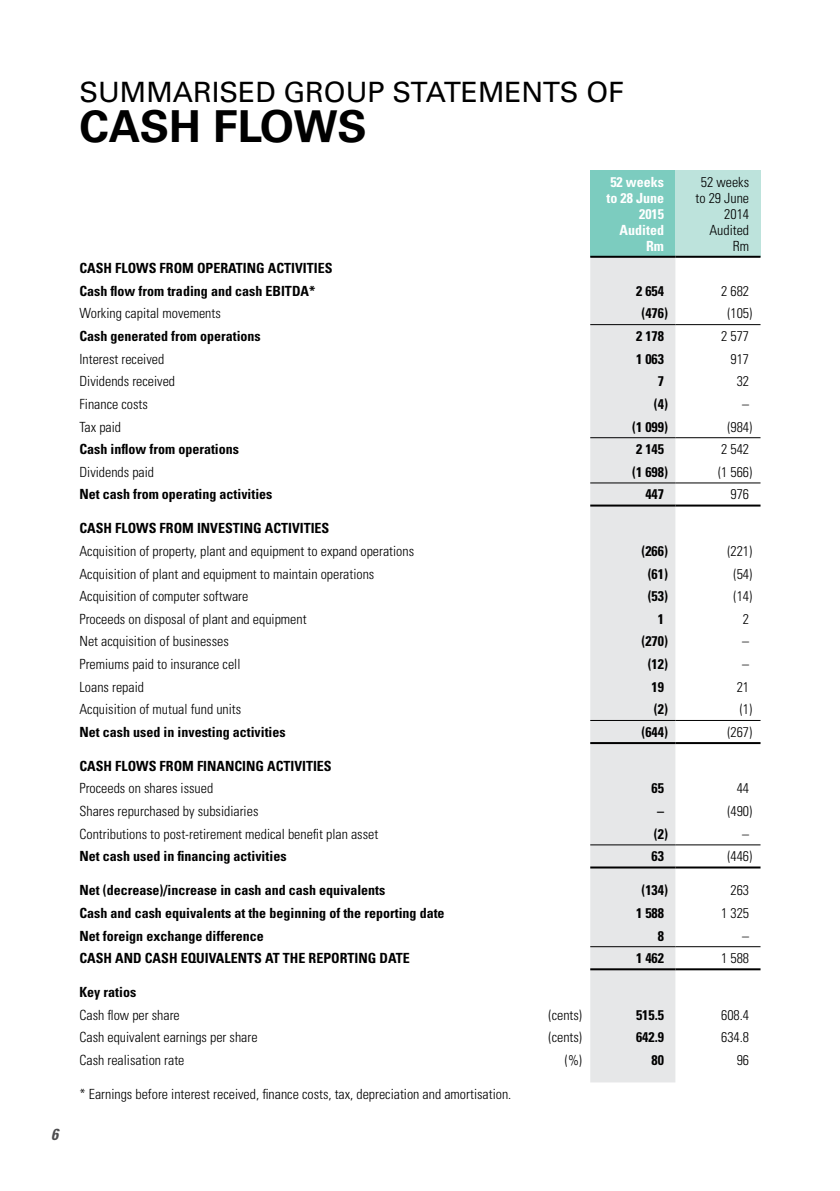
<style>
.page{position:relative;width:840px;height:1191px;background:#fff}
.page>*{position:absolute;margin:0;border:0;box-sizing:border-box;transform-origin:0 0}
.t1{font:700 44px "Univers LT Std";color:#000}
.t2{font:28px "Univers LT Std";color:#000}
.t3{font:italic 700 condensed 16px "Univers LT Std";color:#4d4d4f}
.t4{font:300 condensed 14px/16px "Univers LT Std";color:#000;text-align:right}
.t5{font:700 condensed 14px/22.6px "Univers LT Std";color:#000}
.t6{font:700 condensed 14px/16px "Univers LT Std";color:#fff;text-align:right}
</style>
<div class="page">
<div style="left:590px;top:170px;width:85px;height:87px;background:#7cccbf"></div>
<div style="left:675px;top:170px;width:85px;height:87px;background:#bde3dc"></div>
<div style="left:590px;top:258px;width:85px;height:824px;background:#e6e7e8"></div>
<hr style="left:590px;top:256px;width:85px;height:2px;background:#000">
<hr style="left:675px;top:256px;width:85px;height:2px;background:#000">
<hr style="left:590px;top:504px;width:85px;height:2px;background:#000">
<hr style="left:675px;top:504px;width:85px;height:2px;background:#000">
<hr style="left:590px;top:437px;width:85px;height:1px;background:#000">
<hr style="left:675px;top:437px;width:85px;height:1px;background:#000">
<hr style="left:590px;top:482px;width:85px;height:1px;background:#000">
<hr style="left:675px;top:482px;width:85px;height:1px;background:#000">
<hr style="left:590px;top:324px;width:85px;height:1px;background:#000">
<hr style="left:675px;top:324px;width:85px;height:1px;background:#000">
<hr style="left:590px;top:742px;width:85px;height:2px;background:#000">
<hr style="left:675px;top:742px;width:85px;height:2px;background:#000">
<hr style="left:590px;top:720px;width:85px;height:1px;background:#000">
<hr style="left:675px;top:720px;width:85px;height:1px;background:#000">
<hr style="left:590px;top:866px;width:85px;height:2px;background:#000">
<hr style="left:675px;top:866px;width:85px;height:2px;background:#000">
<hr style="left:590px;top:968px;width:85px;height:2px;background:#000">
<hr style="left:675px;top:968px;width:85px;height:2px;background:#000">
<hr style="left:590px;top:844px;width:85px;height:1px;background:#000">
<hr style="left:675px;top:844px;width:85px;height:1px;background:#000">
<hr style="left:590px;top:946px;width:85px;height:1px;background:#000">
<hr style="left:675px;top:946px;width:85px;height:1px;background:#000">
<p class="t3" style="left:51px;top:1124px;width:9px">6</p>
<h2 class="t2" style="left:79px;top:75px;width:545px">SUMMARISED GROUP STATEMENTS OF</h2>
<h1 class="t1" style="left:79px;top:100px;width:289px">CASH FLOWS</h1>
<p class="t5" style="left:79px;top:257px;width:254px">CASH FLOWS FROM OPERATING ACTIVITIES<br>Cash flow from trading and cash EBITDA*</p>
<p class="t6" style="left:606px;top:173px;width:59px">52 weeks to 28 June<br>2015<br>Audited<br>Rm</p>
<p class="t4" style="left:695px;top:174px;width:55px">52 weeks to 29 June<br>2014<br>Audited<br>Rm</p>
<p class="t5" style="left:635px;top:279px;width:29px">2 654</p>
<p class="t4" style="left:720px;top:283px;width:29px">2 682</p>
<p class="t4" style="left:79px;top:305px;width:143px">Working capital movements</p>
<p class="t5" style="left:641px;top:302px;width:28px">(476)</p>
<p class="t4" style="left:727px;top:305px;width:26px">(105)</p>
<p class="t5" style="left:79px;top:325px;width:183px">Cash generated from operations</p>
<p class="t5" style="left:635px;top:325px;width:29px">2 178</p>
<p class="t4" style="left:720px;top:328px;width:29px">2 577</p>
<p class="t4" style="left:79px;top:351px;width:86px">Interest received</p>
<p class="t5" style="left:635px;top:347px;width:29px">1 063</p>
<p class="t4" style="left:730px;top:351px;width:20px">917</p>
<p class="t4" style="left:79px;top:373px;width:97px">Dividends received</p>
<p class="t5" style="left:657px;top:370px;width:8px">7</p>
<p class="t4" style="left:736px;top:373px;width:14px">32</p>
<p class="t4" style="left:79px;top:396px;width:70px">Finance costs</p>
<p class="t5" style="left:653px;top:392px;width:15px">(4)</p>
<p class="t4" style="left:741px;top:396px;width:8px">–</p>
<p class="t4" style="left:79px;top:418px;width:43px">Tax paid</p>
<p class="t5" style="left:631px;top:415px;width:37px">(1 099)</p>
<p class="t4" style="left:727px;top:418px;width:26px">(984)</p>
<p class="t5" style="left:79px;top:438px;width:161px">Cash inflow from operations</p>
<p class="t5" style="left:635px;top:438px;width:29px">2 145</p>
<p class="t4" style="left:720px;top:441px;width:29px">2 542</p>
<p class="t4" style="left:79px;top:464px;width:76px">Dividends paid</p>
<p class="t5" style="left:631px;top:460px;width:37px">(1 698)</p>
<p class="t4" style="left:717px;top:464px;width:36px">(1 566)</p>
<p class="t5" style="left:79px;top:483px;width:194px">Net cash from operating activities</p>
<p class="t5" style="left:645px;top:483px;width:20px">447</p>
<p class="t4" style="left:730px;top:486px;width:20px">976</p>
<p class="t5" style="left:79px;top:517px;width:251px">CASH FLOWS FROM INVESTING ACTIVITIES</p>
<p class="t4" style="left:79px;top:543px;width:336px">Acquisition of property, plant and equipment to expand operations</p>
<p class="t5" style="left:641px;top:539px;width:28px">(266)</p>
<p class="t4" style="left:727px;top:543px;width:26px">(221)</p>
<p class="t4" style="left:79px;top:565px;width:296px">Acquisition of plant and equipment to maintain operations</p>
<p class="t5" style="left:647px;top:562px;width:22px">(61)</p>
<p class="t4" style="left:733px;top:565px;width:20px">(54)</p>
<p class="t4" style="left:79px;top:588px;width:170px">Acquisition of computer software</p>
<p class="t5" style="left:647px;top:585px;width:22px">(53)</p>
<p class="t4" style="left:733px;top:588px;width:20px">(14)</p>
<p class="t4" style="left:79px;top:611px;width:228px">Proceeds on disposal of plant and equipment</p>
<p class="t5" style="left:657px;top:607px;width:8px">1</p>
<p class="t4" style="left:742px;top:611px;width:8px">2</p>
<p class="t4" style="left:79px;top:633px;width:151px">Net acquisition of businesses</p>
<p class="t5" style="left:641px;top:630px;width:28px">(270)</p>
<p class="t4" style="left:741px;top:633px;width:8px">–</p>
<p class="t4" style="left:79px;top:656px;width:162px">Premiums paid to insurance cell</p>
<p class="t5" style="left:647px;top:652px;width:22px">(12)</p>
<p class="t4" style="left:741px;top:656px;width:8px">–</p>
<p class="t4" style="left:79px;top:678px;width:66px">Loans repaid</p>
<p class="t5" style="left:651px;top:675px;width:14px">19</p>
<p class="t4" style="left:736px;top:678px;width:14px">21</p>
<p class="t4" style="left:79px;top:701px;width:163px">Acquisition of mutual fund units</p>
<p class="t5" style="left:653px;top:698px;width:15px">(2)</p>
<p class="t4" style="left:739px;top:701px;width:14px">(1)</p>
<p class="t5" style="left:79px;top:720px;width:208px">Net cash used in investing activities</p>
<p class="t5" style="left:641px;top:720px;width:28px">(644)</p>
<p class="t4" style="left:727px;top:724px;width:26px">(267)</p>
<p class="t5" style="left:79px;top:754px;width:254px">CASH FLOWS FROM FINANCING ACTIVITIES</p>
<p class="t4" style="left:79px;top:780px;width:135px">Proceeds on shares issued</p>
<p class="t5" style="left:651px;top:777px;width:14px">65</p>
<p class="t4" style="left:736px;top:780px;width:14px">44</p>
<p class="t4" style="left:79px;top:803px;width:180px">Shares repurchased by subsidiaries</p>
<p class="t5" style="left:656px;top:799px;width:8px">–</p>
<p class="t4" style="left:727px;top:803px;width:26px">(490)</p>
<p class="t4" style="left:79px;top:825px;width:300px">Contributions to post-retirement medical benefit plan asset</p>
<p class="t5" style="left:653px;top:822px;width:15px">(2)</p>
<p class="t4" style="left:741px;top:825px;width:8px">–</p>
<p class="t5" style="left:79px;top:845px;width:208px">Net cash used in financing activities</p>
<p class="t5" style="left:651px;top:845px;width:14px">63</p>
<p class="t4" style="left:727px;top:848px;width:26px">(446)</p>
<p class="t5" style="left:79px;top:879px;width:307px">Net (decrease)/increase in cash and cash equivalents</p>
<p class="t5" style="left:641px;top:879px;width:28px">(134)</p>
<p class="t4" style="left:730px;top:882px;width:20px">263</p>
<p class="t5" style="left:79px;top:901px;width:366px">Cash and cash equivalents at the beginning of the reporting date</p>
<p class="t5" style="left:635px;top:901px;width:29px">1 588</p>
<p class="t4" style="left:720px;top:905px;width:29px">1 325</p>
<p class="t5" style="left:79px;top:924px;width:186px">Net foreign exchange difference</p>
<p class="t5" style="left:657px;top:924px;width:8px">8</p>
<p class="t4" style="left:741px;top:927px;width:8px">–</p>
<p class="t5" style="left:79px;top:946px;width:331px">CASH AND CASH EQUIVALENTS AT THE REPORTING DATE</p>
<p class="t5" style="left:635px;top:946px;width:29px">1 462</p>
<p class="t4" style="left:720px;top:950px;width:29px">1 588</p>
<p class="t5" style="left:79px;top:980px;width:58px">Key ratios</p>
<p class="t4" style="left:79px;top:1006px;width:102px">Cash flow per share</p>
<p class="t4" style="left:548px;top:1006px;width:35px">(cents)</p>
<p class="t5" style="left:635px;top:1003px;width:29px">515.5</p>
<p class="t4" style="left:720px;top:1006px;width:29px">608.4</p>
<p class="t4" style="left:79px;top:1029px;width:179px">Cash equivalent earnings per share</p>
<p class="t4" style="left:548px;top:1029px;width:35px">(cents)</p>
<p class="t5" style="left:635px;top:1026px;width:29px">642.9</p>
<p class="t4" style="left:720px;top:1029px;width:29px">634.8</p>
<p class="t4" style="left:79px;top:1052px;width:106px">Cash realisation rate</p>
<p class="t4" style="left:564px;top:1052px;width:19px">(%)</p>
<p class="t5" style="left:651px;top:1048px;width:14px">80</p>
<p class="t4" style="left:736px;top:1052px;width:14px">96</p>
<p class="t4" style="left:79px;top:1086px;width:433px">* Earnings before interest received, finance costs, tax, depreciation and amortisation.</p>
</div>
